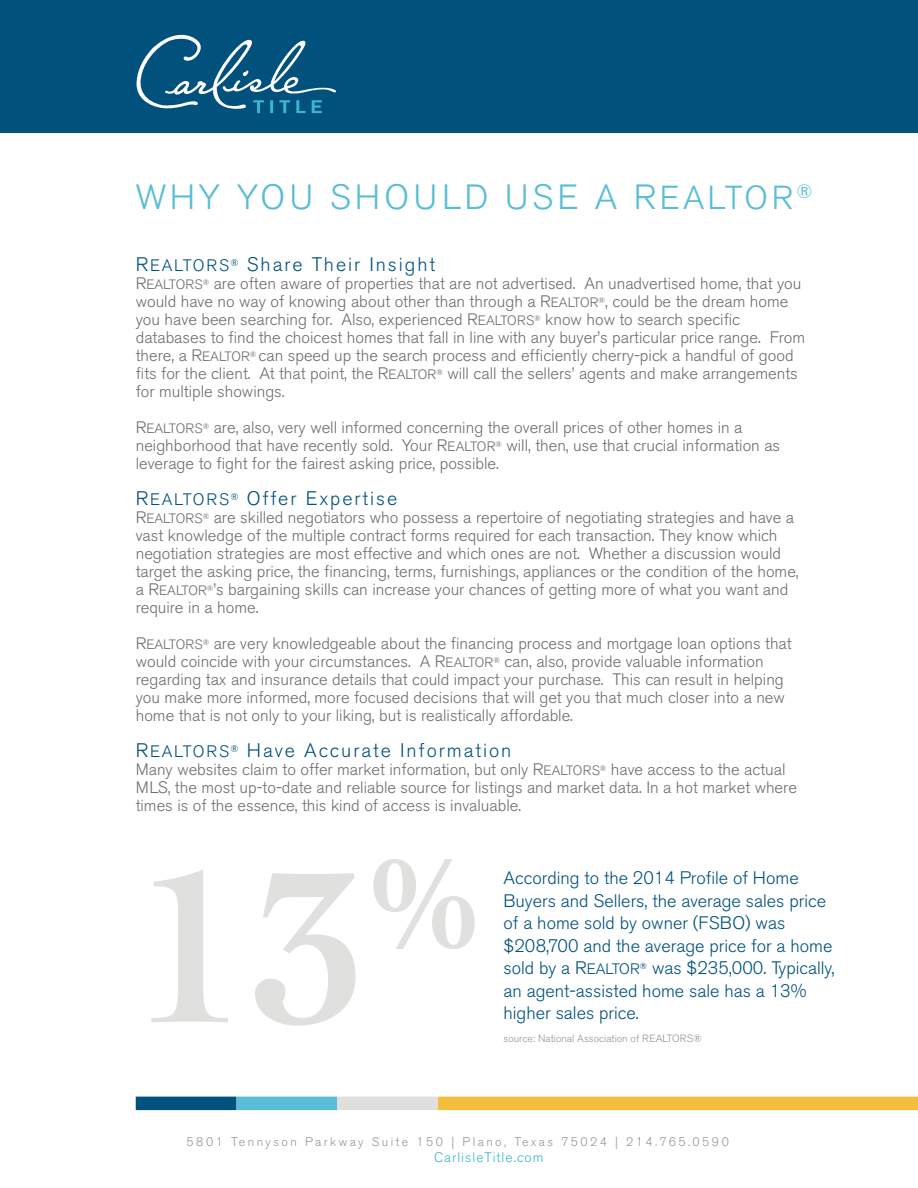
<style>
.page{position:relative;width:918px;height:1188px;background:#fff}
.page>*{position:absolute;margin:0;border:0;box-sizing:border-box;transform-origin:0 0}
.t1{font:700 225px "Cochin";color:#e0e1df}
.t2{font:300 34.8px "Akzidenz Grotesk BE";letter-spacing:.12em;color:#58bdd6}
.t3{font:300 19.5px "Akzidenz Grotesk BE";letter-spacing:.1em;color:#00517c}
.t4{font:300 18px/22.5px "Akzidenz Grotesk BE";color:#00517c}
.t5{font:300 16.5px/18px "Akzidenz Grotesk BE";color:#6c6d70}
.t6{font:300 13.65px "Akzidenz Grotesk BE";letter-spacing:.075em;color:#3db4d1}
.t7{font:300 12.3px "Akzidenz Grotesk BE";letter-spacing:.2em;color:#939598}
.t8{font:300 10.5px "Akzidenz Grotesk BE";color:#939598}
.s1{font-size:33px}
.s2{font-size:16.5px}
.s3{font-size:13.5px}
.s4{font-size:15px}
</style>
<div class="page">
<div style="left:136px;top:1097px;width:101px;height:13px;background:#00517c"></div>
<div style="left:237px;top:1097px;width:100px;height:13px;background:#58bdd6"></div>
<div style="left:337px;top:1097px;width:101px;height:13px;background:#e0dfde"></div>
<div style="left:438px;top:1097px;width:480px;height:13px;background:#f5bd3d"></div>
<div style="left:0;top:0;width:918px;height:133px;background:#00517c"></div>
<svg style="left:136px;top:34px;width:200px;height:79px"></svg>
<h2 class="t2" style="left:136px;top:178px;width:678px">WHY YOU SHOULD USE A R<span class="s1">EALTOR</span><sup>®</sup></h2>
<p class="t3" style="left:136px;top:254px;width:301px">R<span class="s2">EALTORS</span><sup>®</sup> Share Their Insight</p>
<p class="t5" style="left:136px;top:275px;width:671px">R<span class="s3">EALTORS</span><sup>®</sup> are often aware of properties that are not advertised. An unadvertised home, that you would have no way of knowing about other than through a R<span class="s3">EALTOR</span><sup>®</sup>, could be the dream home you have been searching for. Also, experienced R<span class="s3">EALTORS</span><sup>®</sup> know how to search specific databases to find the choicest homes that fall in line with any buyer’s particular price range. From there, a R<span class="s3">EALTOR</span><sup>®</sup> can speed up the search process and efficiently cherry-pick a handful of good fits for the client. At that point, the R<span class="s3">EALTOR</span><sup>®</sup> will call the sellers’ agents and make arrangements for multiple showings.</p>
<p class="t5" style="left:136px;top:419px;width:646px">R<span class="s3">EALTORS</span><sup>®</sup> are, also, very well informed concerning the overall prices of other homes in a neighborhood that have recently sold. Your R<span class="s3">EALTOR</span><sup>®</sup> will, then, use that crucial information as leverage to fight for the fairest asking price, possible.</p>
<p class="t3" style="left:136px;top:488px;width:263px">R<span class="s2">EALTORS</span><sup>®</sup> Offer Expertise</p>
<p class="t5" style="left:136px;top:509px;width:664px">R<span class="s3">EALTORS</span><sup>®</sup> are skilled negotiators who possess a repertoire of negotiating strategies and have a vast knowledge of the multiple contract forms required for each transaction. They know which negotiation strategies are most effective and which ones are not. Whether a discussion would target the asking price, the financing, terms, furnishings, appliances or the condition of the home, a R<span class="s3">EALTOR</span><sup>®</sup>’s bargaining skills can increase your chances of getting more of what you want and require in a home.</p>
<p class="t5" style="left:136px;top:635px;width:657px">R<span class="s3">EALTORS</span><sup>®</sup> are very knowledgeable about the financing process and mortgage loan options that would coincide with your circumstances. A R<span class="s3">EALTOR</span><sup>®</sup> can, also, provide valuable information regarding tax and insurance details that could impact your purchase. This can result in helping you make more informed, more focused decisions that will get you that much closer into a new home that is not only to your liking, but is realistically affordable.</p>
<p class="t3" style="left:136px;top:740px;width:377px">R<span class="s2">EALTORS</span><sup>®</sup> Have Accurate Information</p>
<p class="t5" style="left:136px;top:761px;width:663px">Many websites claim to offer market information, but only R<span class="s3">EALTORS</span><sup>®</sup> have access to the actual<br>MLS, the most up-to-date and reliable source for listings and market data. In a hot market where times is of the essence, this kind of access is invaluable.</p>
<h1 class="t1" style="left:136px;top:797px;width:352px">13<sup>%</sup></h1>
<p class="t4" style="left:504px;top:867px;width:332px">According to the 2014 Profile of Home Buyers and Sellers, the average sales price of a home sold by owner (FSBO) was $208,700 and the average price for a home sold by a R<span class="s4">EALTOR</span><sup>®</sup> was $235,000. Typically, an agent-assisted home sale has a 13% higher sales price.</p>
<p class="t8" style="left:504px;top:1032px;width:200px">source: National Association of REALTORS®</p>
<p class="t7" style="left:187px;top:1135px;width:544px">5801 Tennyson Parkway Suite 150 | Plano, Texas 75024 | 214.765.0590</p>
<p class="t6" style="left:434px;top:1150px;width:111px">CarlisleTitle.com</p>
</div>
